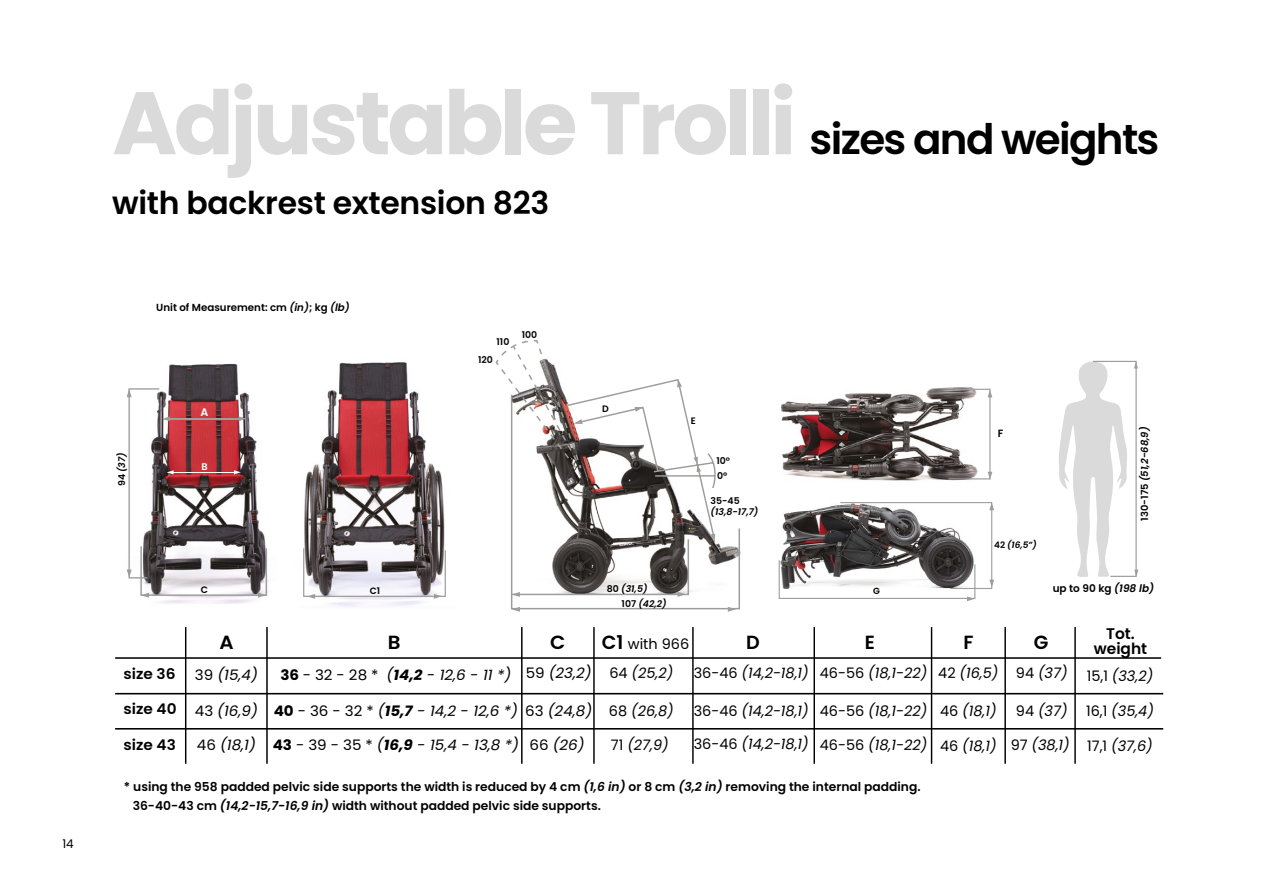
<style>
.page{position:relative;width:1263px;height:893px;background:#fff}
.page>*{position:absolute;margin:0;border:0;box-sizing:border-box;transform-origin:0 0}
.t1{font:700 88.5px "Poppins";letter-spacing:-.04em;color:#dadada}
.t2{font:600 31.5px "Poppins";letter-spacing:-.01em;color:#000}
.t3{font:600 19.05px "Poppins";color:#000}
.t4{font:600 19.05px "Poppins";color:#000;scale:1.04 1}
.t5{font:600 15.45px/14.4px "Poppins";color:#000;text-align:center}
.t6{font:600 14.7px "Poppins";color:#000;scale:1.04 1}
.t7{font:italic 14.4px "Poppins";color:#000}
.t8{font:italic 14.4px "Poppins";color:#000;scale:1.04 1}
.t9{font:14.4px "Poppins";color:#000}
.t10{font:600 12.3px/18.8px "Poppins";color:#000}
.t11{font:12px "Poppins";color:#000}
.t12{font:600 11.1px "Poppins";color:#fff}
.t13{font:600 10.5px "Poppins";color:#000}
.t14{font:600 10.2px "Poppins";color:#000}
.t15{font:italic 600 9.9px "Poppins";color:#000}
.t16{font:600 9.75px "Poppins";color:#fff}
.t17{font:italic 600 9.3px "Poppins";color:#000}
.t18{font:600 9.3px/14.1px "Poppins";color:#000}
.t19{font:600 9.15px "Poppins";color:#000}
.t20{font:italic 600 8.85px "Poppins";color:#000}
.t21{font:600 8.85px "Poppins";color:#000}
.s1{font-weight:600;font-size:42px;color:#000}
.s2{font-style:normal}
.s3{font-style:italic}
.s4{font-weight:600;font-size:19.05px}
.s5{font-weight:700;font-style:normal}
.s6{font-weight:700}
</style>
<div class="page">
<hr style="left:115px;top:657px;width:1046px;height:2px;background:#000">
<hr style="left:115px;top:693px;width:1048px;height:1px;background:#000">
<hr style="left:115px;top:728px;width:1048px;height:2px;background:#000">
<hr style="left:185px;top:627px;width:1px;height:137px;background:#000">
<hr style="left:521px;top:627px;width:1px;height:137px;background:#000">
<hr style="left:593px;top:627px;width:2px;height:137px;background:#000">
<hr style="left:813px;top:627px;width:2px;height:137px;background:#000">
<hr style="left:931px;top:627px;width:1px;height:137px;background:#000">
<hr style="left:1004px;top:627px;width:2px;height:137px;background:#000">
<hr style="left:692px;top:627px;width:2px;height:137px;background:#000">
<hr style="left:266px;top:627px;width:2px;height:137px;background:#000">
<hr style="left:1074px;top:627px;width:2px;height:137px;background:#000">
<img style="left:126px;top:364px;width:128px;height:240px">
<svg style="left:127px;top:388px;width:141px;height:210px"></svg>
<svg style="left:1059px;top:360px;width:79px;height:217px"></svg>
<svg style="left:511px;top:528px;width:230px;height:82px"></svg>
<svg style="left:728px;top:607px;width:8px;height:5px"></svg>
<svg style="left:512px;top:607px;width:8px;height:5px"></svg>
<svg style="left:495px;top:340px;width:221px;height:257px"></svg>
<img style="left:304px;top:362px;width:141px;height:245px">
<svg style="left:303px;top:547px;width:143px;height:52px"></svg>
<svg style="left:778px;top:502px;width:216px;height:99px"></svg>
<img style="left:781px;top:387px;width:192px;height:94px">
<svg style="left:947px;top:388px;width:45px;height:92px"></svg>
<p class="t11" style="left:62px;top:837px;width:13px">14</p>
<h1 class="t1" style="left:112px;top:66px;width:1049px">Adjustable Trolli <span class="s1">sizes and weights</span></h1>
<h2 class="t2" style="left:112px;top:185px;width:439px">with backrest extension 823</h2>
<p class="t17" style="left:117px;top:486px;width:36px;rotate:-90deg"><span class="s2">94</span> (37)</p>
<p class="t14" style="left:156px;top:301px;width:195px">Unit of Measurement: cm <span class="s3">(in)</span>; kg <span class="s3">(lb)</span></p>
<p class="t18" style="left:497px;top:334px;width:14px">110</p>
<p class="t18" style="left:522px;top:327px;width:17px">100</p>
<p class="t18" style="left:478px;top:352px;width:16px">120</p>
<p class="t12" style="left:200px;top:406px;width:9px">A</p>
<p class="t18" style="left:602px;top:401px;width:8px">D</p>
<p class="t18" style="left:691px;top:414px;width:6px">E</p>
<p class="t16" style="left:202px;top:461px;width:8px">B</p>
<p class="t18" style="left:716px;top:454px;width:15px">10°<br>0°</p>
<p class="t18" style="left:710px;top:493px;width:31px">35-45</p>
<p class="t17" style="left:710px;top:506px;width:49px">(13,8-17,7)</p>
<p class="t13" style="left:998px;top:427px;width:7px">F</p>
<p class="t15" style="left:1139px;top:521px;width:96px;rotate:-90deg"><span class="s2">130-175</span> (51,2-68,9)</p>
<p class="t20" style="left:994px;top:540px;width:44px"><span class="s2">42</span> (16,5”)</p>
<p class="t18" style="left:201px;top:582px;width:9px">C</p>
<p class="t17" style="left:607px;top:583px;width:42px"><span class="s2">80</span> (31,5)</p>
<p class="t19" style="left:370px;top:585px;width:12px">C1</p>
<p class="t21" style="left:873px;top:586px;width:8px">G</p>
<p class="t13" style="left:1053px;top:582px;width:103px">up to 90 kg <span class="s3">(198 lb)</span></p>
<p class="t17" style="left:622px;top:598px;width:47px"><span class="s2">107</span> (42,2)</p>
<h3 class="t4" style="left:219px;top:632px;width:15px">A</h3>
<h3 class="t4" style="left:550px;top:632px;width:16px">C</h3>
<h3 class="t4" style="left:388px;top:632px;width:14px">B</h3>
<p class="t9" style="left:602px;top:636px;width:89px"><span class="s4">C1</span> with 966</p>
<h3 class="t3" style="left:746px;top:632px;width:15px">D</h3>
<h3 class="t3" style="left:865px;top:632px;width:12px">E</h3>
<h3 class="t3" style="left:963px;top:632px;width:12px">F</h3>
<h3 class="t3" style="left:1034px;top:632px;width:16px">G</h3>
<p class="t5" style="left:1094px;top:627px;width:55px">Tot. weight</p>
<p class="t6" style="left:124px;top:665px;width:52px">size 36</p>
<p class="t6" style="left:124px;top:701px;width:53px">size 40</p>
<p class="t6" style="left:124px;top:736px;width:52px">size 43</p>
<p class="t8" style="left:280px;top:666px;width:301px"><span class="s5">36</span> <span class="s2">- 32 - 28 *</span> (<span class="s6">14,2</span> - 12,6 - 11 *) <span class="s2">59</span> (23,2)</p>
<p class="t7" style="left:694px;top:663px;width:235px"><span class="s2">36-46</span> (14,2-18,1) <span class="s2">46-56</span> (18,1-22)</p>
<p class="t7" style="left:1087px;top:667px;width:68px"><span class="s2">15,1</span> (33,2)</p>
<p class="t8" style="left:274px;top:702px;width:308px"><span class="s5">40</span> <span class="s2">- 36 - 32 *</span> (<span class="s6">15,7</span> - 14,2 - 12,6 *) <span class="s2">63</span> (24,8)</p>
<p class="t7" style="left:694px;top:702px;width:235px"><span class="s2">36-46</span> (14,2-18,1) <span class="s2">46-56</span> (18,1-22)</p>
<p class="t7" style="left:1086px;top:702px;width:69px"><span class="s2">16,1</span> (35,4)</p>
<p class="t7" style="left:1087px;top:736px;width:67px"><span class="s2">17,1</span> (37,6)</p>
<p class="t7" style="left:938px;top:664px;width:131px"><span class="s2">42</span> (16,5) <span class="s2">94</span> (37)</p>
<p class="t7" style="left:1016px;top:702px;width:53px"><span class="s2">94</span> (37)</p>
<p class="t7" style="left:1011px;top:735px;width:61px"><span class="s2">97</span> (38,1)</p>
<p class="t7" style="left:609px;top:664px;width:65px"><span class="s2">64</span> (25,2)</p>
<p class="t7" style="left:609px;top:702px;width:66px"><span class="s2">68</span> (26,8)</p>
<p class="t7" style="left:611px;top:735px;width:59px"><span class="s2">71</span> (27,9)</p>
<p class="t8" style="left:195px;top:666px;width:62px"><span class="s2">39</span> (15,4)</p>
<p class="t8" style="left:195px;top:702px;width:62px"><span class="s2">43</span> (16,9)</p>
<p class="t8" style="left:197px;top:736px;width:58px"><span class="s2">46</span> (18,1)</p>
<p class="t8" style="left:529px;top:735px;width:55px"><span class="s2">66</span> (26)</p>
<p class="t7" style="left:694px;top:735px;width:235px"><span class="s2">36-46</span> (14,2-18,1) <span class="s2">46-56</span> (18,1-22)</p>
<p class="t7" style="left:940px;top:702px;width:58px"><span class="s2">46</span> (18,1)</p>
<p class="t8" style="left:273px;top:736px;width:238px"><span class="s5">43</span> <span class="s2">- 39 - 35 *</span> (<span class="s6">16,9</span> - 15,4 - 13,8 *)</p>
<p class="t7" style="left:940px;top:736px;width:58px"><span class="s2">46</span> (18,1)</p>
<p class="t10" style="left:133px;top:778px;width:789px;text-indent:-9px">* using the 958 padded pelvic side supports the width is reduced by 4 cm <span class="s3">(1,6 in)</span> or 8 cm <span class="s3">(3,2 in)</span> removing the internal padding.<br>36-40-43 cm <span class="s3">(14,2-15,7-16,9 in)</span> width without padded pelvic side supports.</p>
</div>
